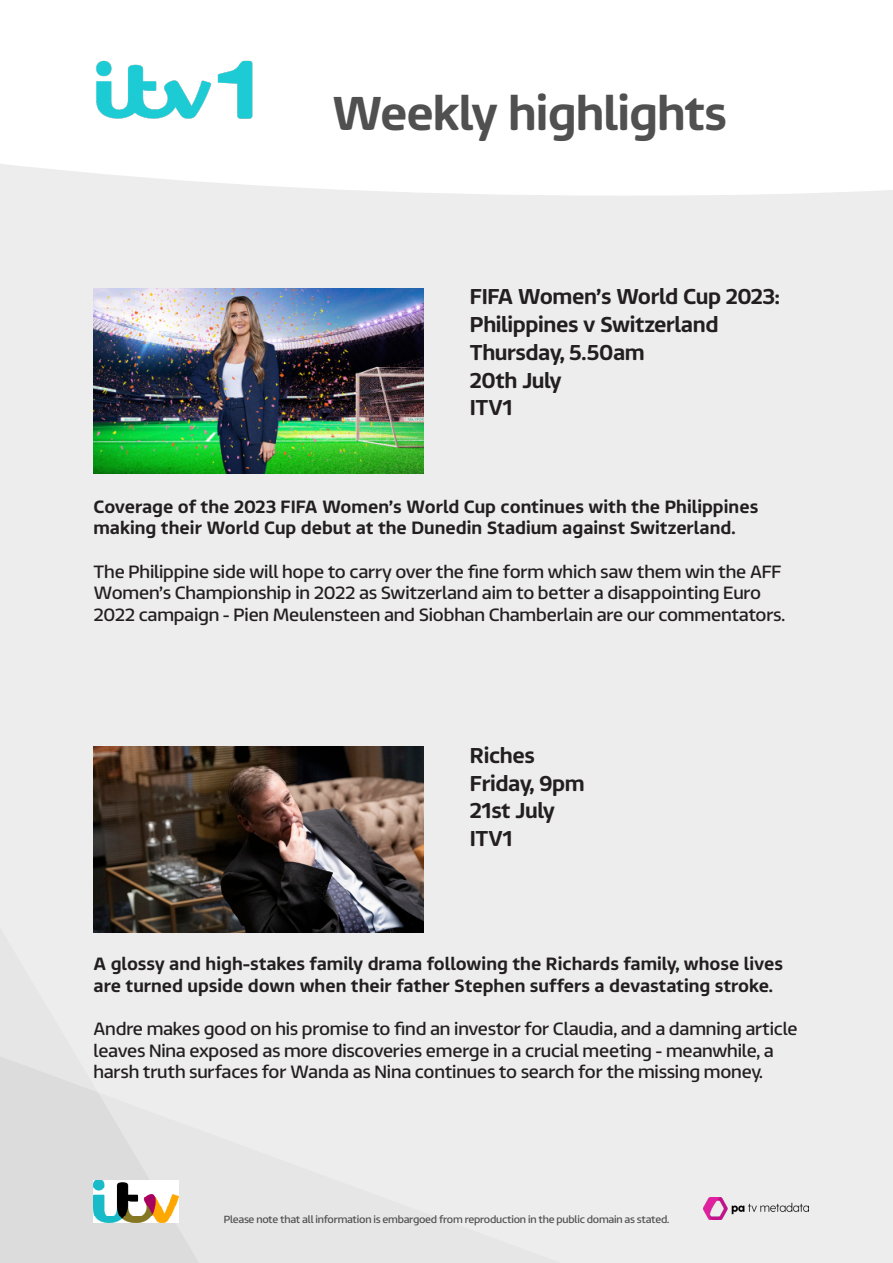
<style>
.page{position:relative;width:893px;height:1263px;background:#ededed}
.page>*{position:absolute;margin:0;border:0;box-sizing:border-box;transform-origin:0 0}
.t1{font:500 48px "ITV Reem";letter-spacing:-.02em;color:#505050}
.Programme_Heading{font:500 21.75px/27.8px "ITV Reem";letter-spacing:-.02em;color:#231f20}
.Intro_Text{font:18px/21.6px "ITV Reem";letter-spacing:-.01em;color:#231f20}
.Intro_Text-2{font:500 18px/21.6px "ITV Reem";color:#231f20}
.t2{font:10.5px "ITV Reem";letter-spacing:-.02em;color:#505050}
</style>
<div class="page">
<svg style="left:0;top:1056px;width:199px;height:207px"></svg>
<img style="left:94px;top:1180px;width:85px;height:42px">
<div style="left:0;top:0;width:893px;height:196px;background:#fff"></div>
<img style="left:94px;top:57px;width:162px;height:65px">
<img style="left:94px;top:288px;width:329px;height:185px">
<img style="left:94px;top:747px;width:329px;height:185px">
<img style="left:704px;top:1197px;width:104px;height:22px">
<h1 class="t1" style="left:332px;top:71px;width:397px">Weekly highlights</h1>
<p class="Programme_Heading" style="left:470px;top:281px;width:311px">FIFA Women’s World Cup 2023:<br>Philippines v Switzerland</p>
<p class="Programme_Heading" style="left:470px;top:336px;width:176px">Thursday, 5.50am</p>
<p class="Programme_Heading" style="left:470px;top:364px;width:93px">20th July</p>
<p class="Programme_Heading" style="left:470px;top:392px;width:45px">ITV1</p>
<p class="Intro_Text-2" style="left:94px;top:494px;width:666px">Coverage of the 2023 FIFA Women’s World Cup continues with the Philippines making their World Cup debut at the Dunedin Stadium against Switzerland.</p>
<p class="Intro_Text" style="left:94px;top:558px;width:693px">The Philippine side will hope to carry over the fine form which saw them win the AFF<br>Women’s Championship in 2022 as Switzerland aim to better a disappointing Euro<br>2022 campaign - Pien Meulensteen and Siobhan Chamberlain are our commentators.</p>
<p class="Programme_Heading" style="left:470px;top:739px;width:66px">Riches</p>
<p class="Programme_Heading" style="left:470px;top:767px;width:116px">Friday, 9pm</p>
<p class="Programme_Heading" style="left:470px;top:795px;width:87px">21st July</p>
<p class="Programme_Heading" style="left:470px;top:823px;width:45px">ITV1</p>
<p class="Intro_Text-2" style="left:94px;top:951px;width:691px">A glossy and high-stakes family drama following the Richards family, whose lives are turned upside down when their father Stephen suffers a devastating stroke.</p>
<p class="Intro_Text" style="left:94px;top:1016px;width:706px">Andre makes good on his promise to find an investor for Claudia, and a damning article leaves Nina exposed as more discoveries emerge in a crucial meeting - meanwhile, a harsh truth surfaces for Wanda as Nina continues to search for the missing money.</p>
<p class="t2" style="left:224px;top:1210px;width:447px">Please note that all information is embargoed from reproduction in the public domain as stated.</p>
</div>
